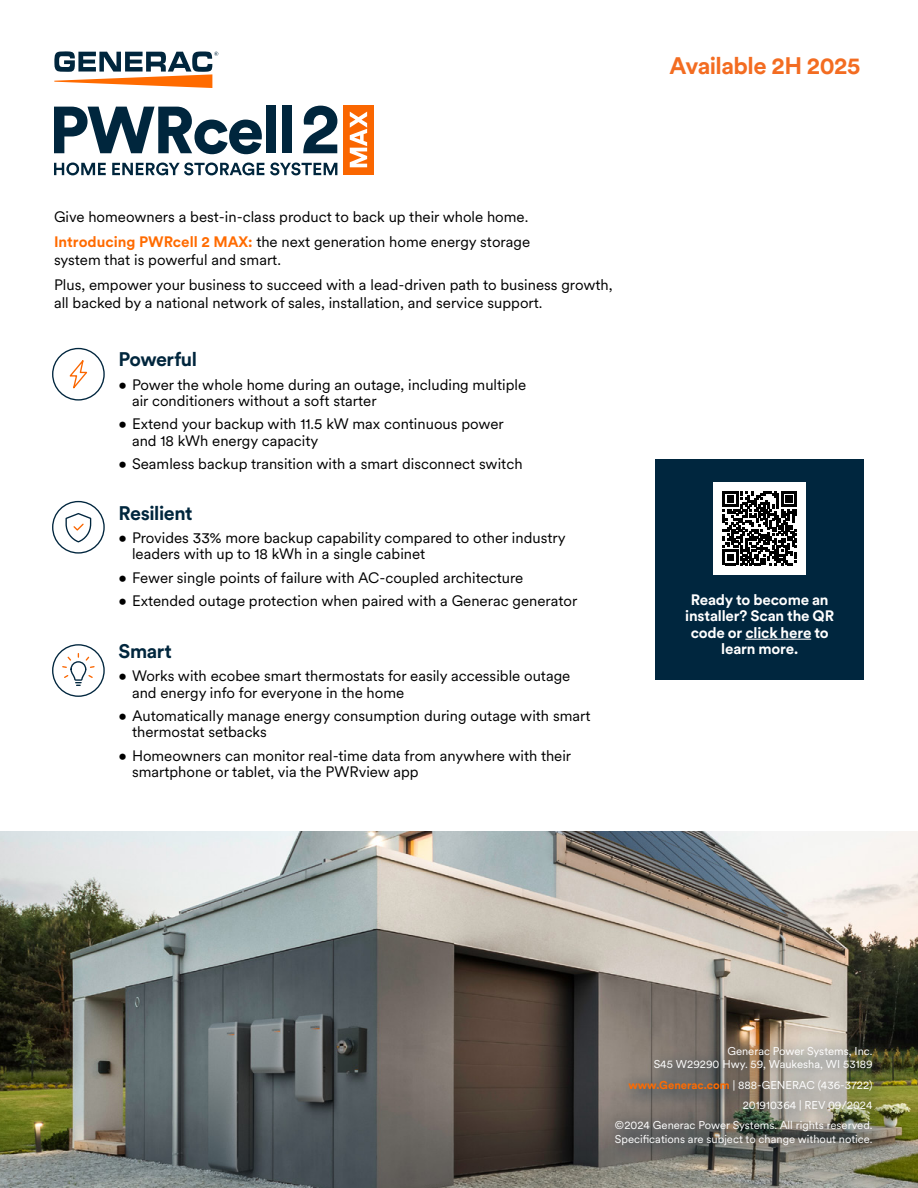
<style>
.page{position:relative;width:918px;height:1188px;background:#fff}
.page>*{position:absolute;margin:0;border:0;box-sizing:border-box;transform-origin:0 0}
.t1{font:700 23.7px "Circular XX";letter-spacing:-.02em;color:#f36c21}
.t2{font:700 19.5px "Circular XX";letter-spacing:-.025em;color:#00263d}
.t3{font:15px/16.5px "Circular XX";color:#000}
.t4{font:700 15px/16.5px "Circular XX";letter-spacing:-.015em;color:#fff;text-align:center}
.t5{font:11.25px/20.2px "Circular XX";color:#fff;text-align:right}
.s1{font-weight:700;color:#ff6b00}
</style>
<div class="page">
<img style="left:0;top:832px;width:918px;height:356px">
<img style="left:606px;top:1038px;width:285px;height:125px">
<div style="left:52px;top:348px;width:53px;height:53px;border:1px solid #00263e;border-radius:50%"></div>
<svg style="left:69px;top:360px;width:19px;height:29px"></svg>
<div style="left:52px;top:501px;width:53px;height:53px;border:1px solid #00263e;border-radius:50%"></div>
<svg style="left:65px;top:513px;width:27px;height:30px"></svg>
<svg style="left:52px;top:644px;width:53px;height:53px"></svg>
<div style="left:656px;top:459px;width:208px;height:220px;background:#00263e"></div>
<hr style="left:745px;top:639px;width:66px;height:1px;background:#fff">
<div style="left:714px;top:482px;width:92px;height:92px;background:#fff"></div>
<svg style="left:723px;top:491px;width:74px;height:74px"></svg>
<div style="left:343px;top:106px;width:31px;height:69px;background:#fa6600"></div>
<svg style="left:54px;top:51px;width:164px;height:37px"></svg>
<svg style="left:54px;top:107px;width:208px;height:47px"></svg>
<div style="left:266px;top:106px;width:10px;height:47px;background:#00263d"></div>
<div style="left:282px;top:106px;width:10px;height:47px;background:#00263d"></div>
<svg style="left:303px;top:106px;width:34px;height:47px"></svg>
<svg style="left:54px;top:163px;width:52px;height:12px"></svg>
<svg style="left:112px;top:163px;width:152px;height:12px"></svg>
<svg style="left:270px;top:163px;width:67px;height:12px"></svg>
<svg style="left:350px;top:112px;width:17px;height:55px"></svg>
<p class="t3" style="left:54px;top:204px;width:478px;line-height:24.8px">Give homeowners a best-in-class product to back up their whole home.<br><span class="s1">Introducing PWRcell 2 MAX:</span> the next generation home energy storage</p>
<p class="t3" style="left:54px;top:247px;width:560px;line-height:24.8px">system that is powerful and smart.<br>Plus, empower your business to succeed with a lead-driven path to business growth,</p>
<p class="t3" style="left:54px;top:294px;width:490px">all backed by a national network of sales, installation, and service support.</p>
<h2 class="t2" style="left:119px;top:346px;width:80px">Powerful</h2>
<p class="t3" style="left:132px;top:376px;width:396px;text-indent:-14px">• Power the whole home during an outage, including multiple air conditioners without a soft starter</p>
<p class="t3" style="left:132px;top:415px;width:373px;text-indent:-14px">• Extend your backup with 11.5 kW max continuous power and 18 kWh energy capacity</p>
<p class="t3" style="left:119px;top:455px;width:406px">• Seamless backup transition with a smart disconnect switch</p>
<h2 class="t2" style="left:119px;top:499px;width:76px">Resilient</h2>
<p class="t3" style="left:132px;top:529px;width:435px;text-indent:-14px">• Provides 33% more backup capability compared to other industry leaders with up to 18 kWh in a single cabinet</p>
<p class="t3" style="left:119px;top:568px;width:406px">• Fewer single points of failure with AC-coupled architecture</p>
<p class="t3" style="left:119px;top:592px;width:460px">• Extended outage protection when paired with a Generac generator</p>
<h2 class="t2" style="left:119px;top:638px;width:55px">Smart</h2>
<p class="t3" style="left:132px;top:667px;width:440px;text-indent:-14px">• Works with ecobee smart thermostats for easily accessible outage and energy info for everyone in the home</p>
<p class="t3" style="left:132px;top:707px;width:460px;text-indent:-14px">• Automatically manage energy consumption during outage with smart thermostat setbacks</p>
<p class="t3" style="left:132px;top:747px;width:441px;text-indent:-14px">• Homeowners can monitor real-time data from anywhere with their smartphone or tablet, via the PWRview app</p>
<h1 class="t1" style="left:670px;top:49px;width:192px">Available 2H 2025</h1>
<p class="t4" style="left:685px;top:591px;width:150px">Ready to become an installer? Scan the QR code or click here to learn more.</p>
<p class="t5" style="left:654px;top:1044px;width:220px;line-height:13.5px">Generac Power Systems, Inc.<br>S45 W29290 Hwy. 59, Waukesha, WI 53189</p>
<p class="t5" style="left:615px;top:1074px;width:259px"><span class="s1">www.Generac.com</span> | 888-GENERAC (436-3722)<br>201910364 | REV 09/2024<br>©2024 Generac Power Systems. All rights reserved.</p>
<p class="t5" style="left:615px;top:1128px;width:259px">Specifications are subject to change without notice.</p>
</div>
